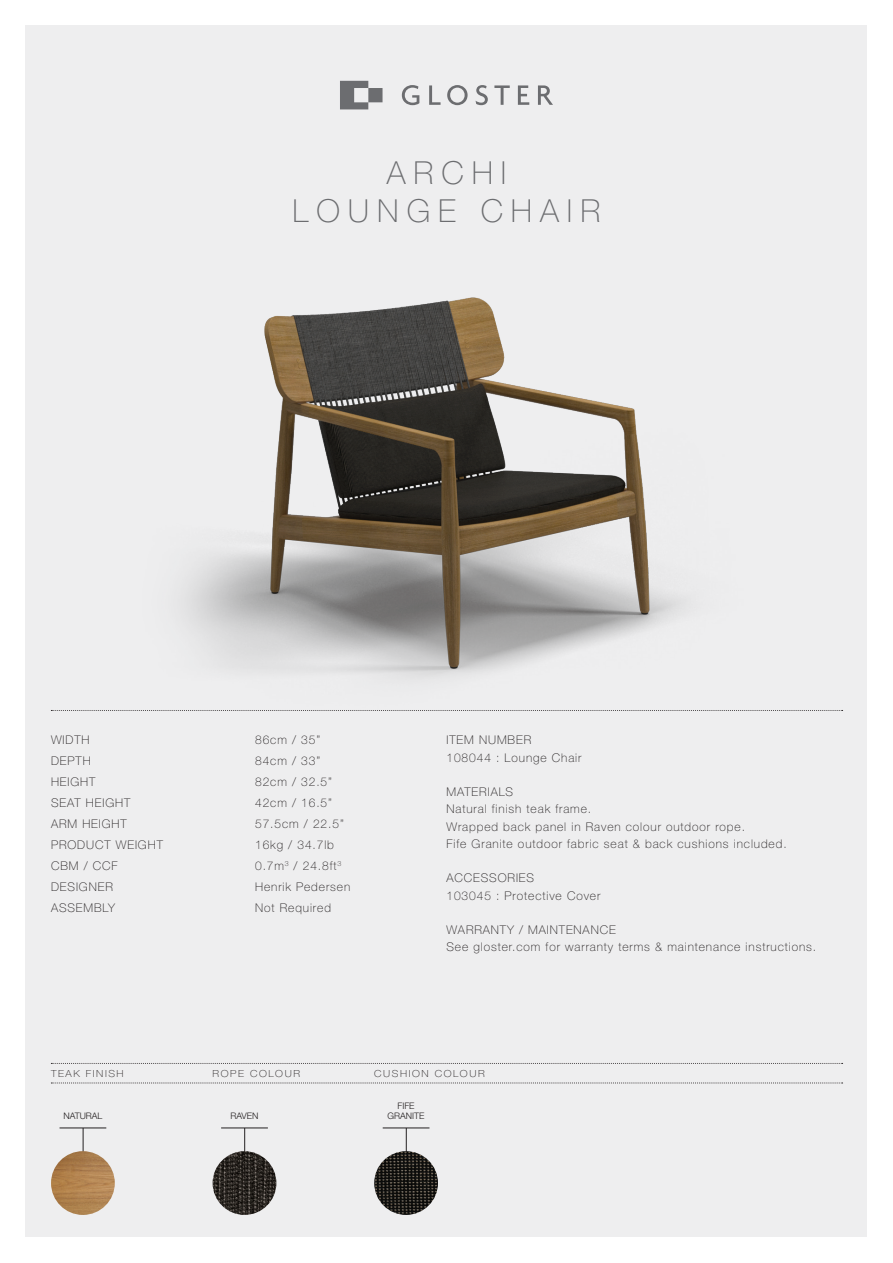
<style>
.page{position:relative;width:893px;height:1263px;background:#fff}
.page>*{position:absolute;margin:0;border:0;box-sizing:border-box;transform-origin:0 0}
.t1{font:100 31.8px "Helvetica Neue LT Pro";letter-spacing:.25em;color:#6c6d70}
.t2{font:100 12px "Helvetica Neue LT Pro";letter-spacing:.075em;color:#231f20}
.t3{font:100 9.75px "Helvetica Neue LT Pro";letter-spacing:.15em;color:#231f20;scale:1.08 1}
.t4{font:300 9px "Helvetica Neue LT Pro";color:#231f20}
</style>
<div class="page">
<div style="left:26px;top:26px;width:841px;height:1211px;background:#eeeeef"></div>
<svg style="left:340px;top:81px;width:213px;height:28px"></svg>
<svg style="left:51px;top:1083px;width:792px;height:1px"></svg>
<svg style="left:51px;top:1063px;width:792px;height:1px"></svg>
<hr style="left:221px;top:1128px;width:47px;height:1px;background:#231f20">
<svg style="left:244px;top:1128px;width:1px;height:23px"></svg>
<img style="left:213px;top:1151px;width:63px;height:64px;border-radius:32px">
<img style="left:51px;top:298px;width:792px;height:413px">
<hr style="left:60px;top:1128px;width:46px;height:1px;background:#231f20">
<svg style="left:83px;top:1128px;width:1px;height:23px"></svg>
<img style="left:51px;top:1151px;width:64px;height:64px;border-radius:32px">
<hr style="left:383px;top:1128px;width:46px;height:1px;background:#231f20">
<svg style="left:406px;top:1128px;width:1px;height:23px"></svg>
<img style="left:374px;top:1151px;width:64px;height:64px;border-radius:32px">
<p class="t1" style="left:387px;top:154px;width:121px">ARCHI</p>
<p class="t1" style="left:293px;top:192px;width:309px">LOUNGE CHAIR</p>
<p class="t2" style="left:51px;top:733px;width:40px">WIDTH</p>
<p class="t2" style="left:51px;top:754px;width:41px">DEPTH</p>
<p class="t2" style="left:51px;top:775px;width:46px">HEIGHT</p>
<p class="t2" style="left:51px;top:796px;width:81px">SEAT HEIGHT</p>
<p class="t2" style="left:51px;top:817px;width:77px">ARM HEIGHT</p>
<p class="t2" style="left:51px;top:838px;width:113px">PRODUCT WEIGHT</p>
<p class="t2" style="left:51px;top:859px;width:68px">CBM / CCF</p>
<p class="t2" style="left:51px;top:880px;width:63px">DESIGNER</p>
<p class="t2" style="left:51px;top:901px;width:66px">ASSEMBLY</p>
<p class="t3" style="left:51px;top:1067px;width:69px">TEAK FINISH</p>
<p class="t4" style="left:63px;top:1111px;width:41px">NATURAL</p>
<p class="t2" style="left:255px;top:733px;width:67px">86cm / 35”</p>
<p class="t2" style="left:255px;top:754px;width:67px">84cm / 33”</p>
<p class="t2" style="left:255px;top:775px;width:78px">82cm / 32.5”</p>
<p class="t2" style="left:255px;top:796px;width:78px">42cm / 16.5”</p>
<p class="t2" style="left:255px;top:817px;width:90px">57.5cm / 22.5”</p>
<p class="t2" style="left:255px;top:838px;width:80px">16kg / 34.7lb</p>
<p class="t2" style="left:255px;top:859px;width:88px">0.7m<sup>3</sup> / 24.8ft<sup>3</sup></p>
<p class="t2" style="left:255px;top:880px;width:97px">Henrik Pedersen</p>
<p class="t2" style="left:255px;top:901px;width:77px">Not Required</p>
<p class="t2" style="left:446px;top:733px;width:86px">ITEM NUMBER</p>
<p class="t2" style="left:446px;top:750px;width:136px">108044 : Lounge Chair</p>
<p class="t2" style="left:446px;top:785px;width:68px">MATERIALS</p>
<p class="t2" style="left:446px;top:802px;width:146px">Natural finish teak frame.</p>
<p class="t2" style="left:446px;top:819px;width:300px">Wrapped back panel in Raven colour outdoor rope.</p>
<p class="t2" style="left:446px;top:836px;width:342px">Fife Granite outdoor fabric seat &amp; back cushions included.</p>
<p class="t2" style="left:446px;top:871px;width:89px">ACCESSORIES</p>
<p class="t2" style="left:446px;top:888px;width:155px">103045 : Protective Cover</p>
<p class="t2" style="left:446px;top:923px;width:171px">WARRANTY / MAINTENANCE</p>
<p class="t2" style="left:446px;top:940px;width:371px">See gloster.com for warranty terms &amp; maintenance instructions.</p>
<p class="t3" style="left:213px;top:1067px;width:82px">ROPE COLOUR</p>
<p class="t4" style="left:230px;top:1111px;width:30px">RAVEN</p>
<p class="t3" style="left:374px;top:1067px;width:104px">CUSHION COLOUR</p>
<p class="t4" style="left:398px;top:1100px;width:19px">FIFE</p>
<p class="t4" style="left:388px;top:1111px;width:39px">GRANITE</p>
</div>
